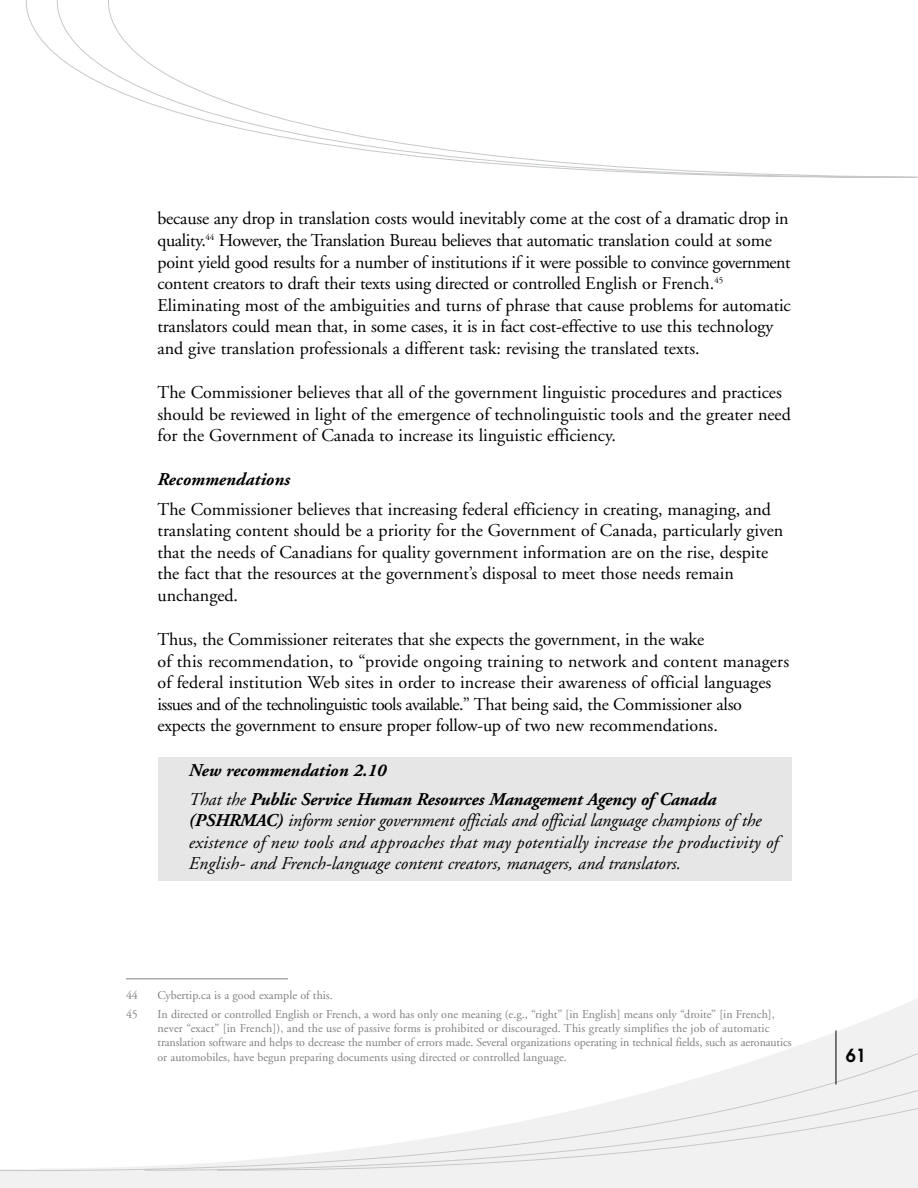
<style>
.page{position:relative;width:918px;height:1188px;background:#fff}
.page>*{position:absolute;margin:0;border:0;box-sizing:border-box;transform-origin:0 0}
.t1{font:18px/21.6px "Adobe Garamond";color:#000}
.t2{font:italic 18px/21.6px "Adobe Garamond";color:#000}
.t3{font:italic 700 18px/29.1px "Adobe Garamond";letter-spacing:-.01em;color:#000}
.t4{font:600 18px "Avant Garde";color:#000}
.t5{font:12px/14.4px "Adobe Garamond";color:#808080}
.s1{font-weight:400}
.s2{font-weight:700}
</style>
<div class="page">
<div style="left:159px;top:757px;width:633px;height:124px;background:#e6e6e6"></div>
<svg style="left:0;top:979px;width:918px;height:209px"></svg>
<svg style="left:0;top:1037px;width:918px;height:134px"></svg>
<svg style="left:26px;top:0;width:892px;height:178px"></svg>
<hr style="left:836px;top:1030px;width:1px;height:54px;background:#000">
<hr style="left:126px;top:978px;width:162px;height:1px;background:#808080">
<p class="t1" style="left:157px;top:210px;width:635px">because any drop in translation costs would inevitably come at the cost of a dramatic drop in quality.<sup>44</sup> However, the Translation Bureau believes that automatic translation could at some point yield good results for a number of institutions if it were possible to convince government content creators to draft their texts using directed or controlled English or French.<sup>45<br></sup>Eliminating most of the ambiguities and turns of phrase that cause problems for automatic translators could mean that, in some cases, it is in fact cost-effective to use this technology and give translation professionals a different task: revising the translated texts.</p>
<p class="t1" style="left:157px;top:383px;width:635px">The Commissioner believes that all of the government linguistic procedures and practices should be reviewed in light of the emergence of technolinguistic tools and the greater need for the Government of Canada to increase its linguistic efficiency.</p>
<p class="t3" style="left:157px;top:467px;width:134px">Recommendations</p>
<p class="t1" style="left:157px;top:500px;width:627px">The Commissioner believes that increasing federal efficiency in creating, managing, and translating content should be a priority for the Government of Canada, particularly given that the needs of Canadians for quality government information are on the rise, despite the fact that the resources at the government’s disposal to meet those needs remain unchanged.</p>
<p class="t1" style="left:157px;top:630px;width:633px">Thus, the Commissioner reiterates that she expects the government, in the wake<br>of this recommendation, to “provide ongoing training to network and content managers of federal institution Web sites in order to increase their awareness of official languages issues and of the technolinguistic tools available.” That being said, the Commissioner also expects the government to ensure proper follow-up of two new recommendations.</p>
<p class="t3" style="left:189px;top:757px;width:529px">New recommendation 2.10<br><span class="s1">That the</span> Public Service Human Resources Management Agency of Canada</p>
<p class="t2" style="left:189px;top:811px;width:591px"><span class="s2">(PSHRMAC)</span> inform senior government officials and official language champions of the existence of new tools and approaches that may potentially increase the productivity of<br>English- and French-language content creators, managers, and translators.</p>
<p class="t5" style="left:126px;top:989px;width:13px">44</p>
<p class="t5" style="left:157px;top:989px;width:177px">Cybertip.ca is a good example of this.</p>
<p class="t5" style="left:126px;top:1008px;width:13px">45</p>
<p class="t5" style="left:157px;top:1008px;width:636px">In directed or controlled English or French, a word has only one meaning (e.g., “right” [in English] means only “droite” [in French], never “exact” [in French]), and the use of passive forms is prohibited or discouraged. This greatly simplifies the job of automatic translation software and helps to decrease the number of errors made. Several organizations operating in technical fields, such as aeronautics or automobiles, have begun preparing documents using directed or controlled language.</p>
<p class="t4" style="left:846px;top:1048px;width:22px">61</p>
</div>
